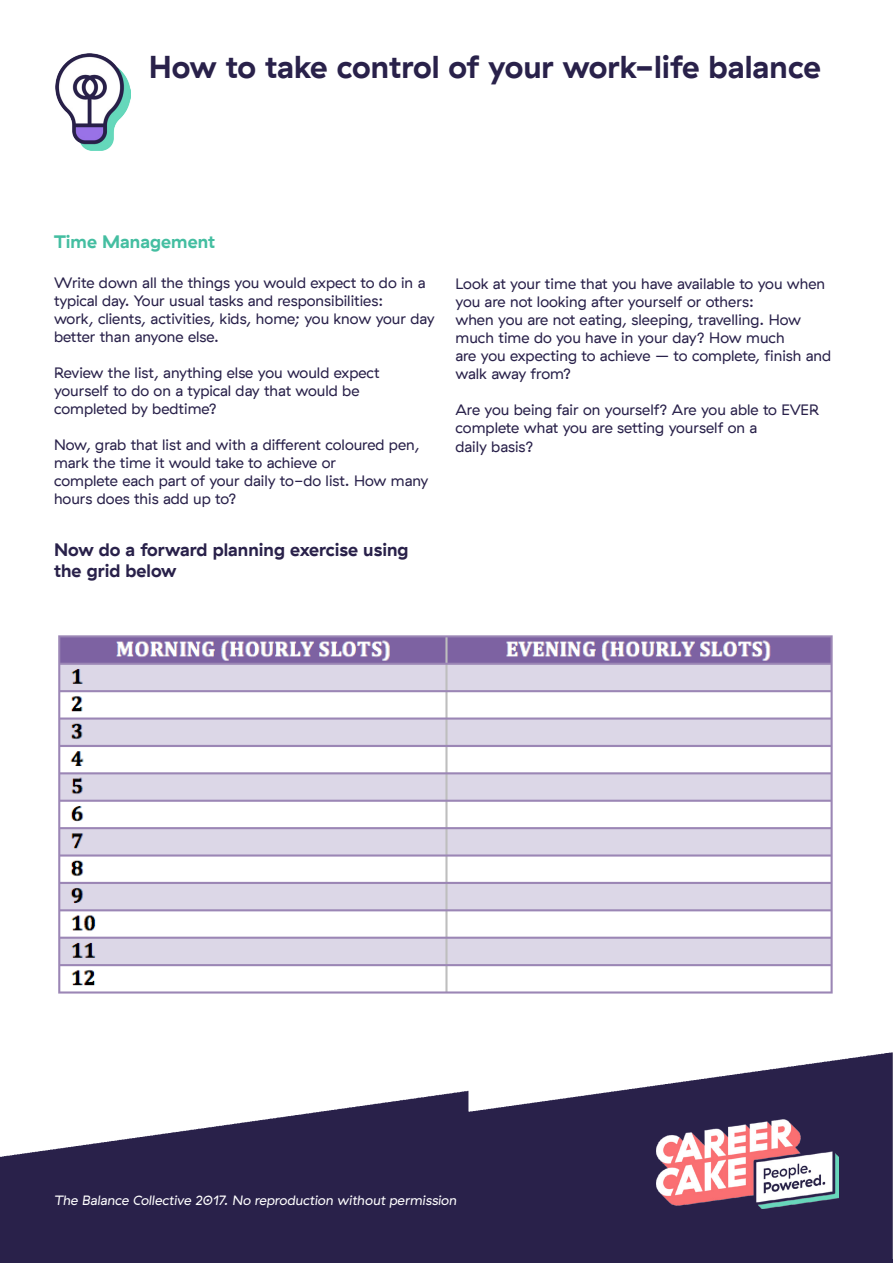
<style>
.page{position:relative;width:893px;height:1263px;background:#fff}
.page>*{position:absolute;margin:0;border:0;box-sizing:border-box;transform-origin:0 0}
.t1{font:700 31.5px "GT Haptik";color:#29214a}
.t2{font:700 18px/21.6px "GT Haptik";color:#29214a}
.t3{font:700 18px "GT Haptik";color:#44bea1}
.t4{font:15px/18px "GT Haptik";color:#29214a}
.t5{font:italic 13.5px "GT Haptik";color:#fff}
</style>
<div class="page">
<img style="left:0;top:87px;width:893px;height:1172px">
<img style="left:55px;top:53px;width:75px;height:98px">
<img style="left:656px;top:1119px;width:183px;height:89px">
<img style="left:54px;top:629px;width:785px;height:373px">
<p class="t1" style="left:149px;top:48px;width:674px">How to take control of your work-life balance</p>
<p class="t3" style="left:54px;top:231px;width:163px">Time Management</p>
<p class="t4" style="left:54px;top:274px;width:373px">Write down all the things you would expect to do in a typical day. Your usual tasks and responsibilities:</p>
<p class="t4" style="left:54px;top:310px;width:382px">work, clients, activities, kids, home; you know your day better than anyone else.</p>
<p class="t4" style="left:54px;top:364px;width:327px">Review the list, anything else you would expect yourself to do on a typical day that would be</p>
<p class="t4" style="left:54px;top:400px;width:165px">completed by bedtime?</p>
<p class="t4" style="left:54px;top:436px;width:367px">Now, grab that list and with a different coloured pen, mark the time it would take to achieve or</p>
<p class="t4" style="left:54px;top:472px;width:376px">complete each part of your daily to-do list. How many hours does this add up to?</p>
<p class="t2" style="left:54px;top:538px;width:356px">Now do a forward planning exercise using the grid below</p>
<p class="t4" style="left:455px;top:275px;width:371px">Look at your time that you have available to you when you are not looking after yourself or others:</p>
<p class="t4" style="left:455px;top:311px;width:347px">when you are not eating, sleeping, travelling. How much time do you have in your day? How much</p>
<p class="t4" style="left:455px;top:347px;width:377px">are you expecting to achieve – to complete, finish and walk away from?</p>
<p class="t4" style="left:455px;top:401px;width:365px">Are you being fair on yourself? Are you able to EVER complete what you are setting yourself on a</p>
<p class="t4" style="left:455px;top:437px;width:80px">daily basis?</p>
<p class="t5" style="left:54px;top:1193px;width:404px">The Balance Collective 2017. No reproduction without permission</p>
</div>
